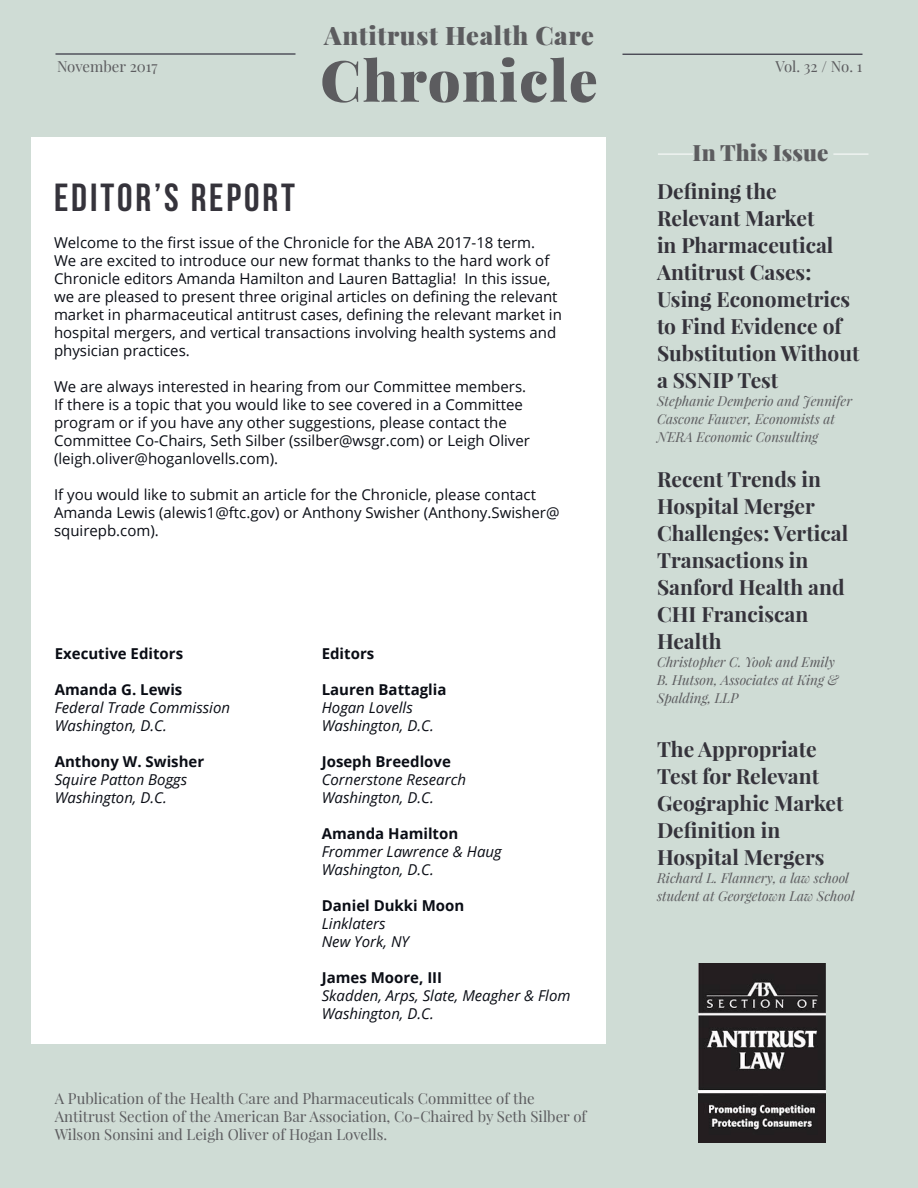
<style>
.page{position:relative;width:918px;height:1188px;background:#fff}
.page>*{position:absolute;margin:0;border:0;box-sizing:border-box;transform-origin:0 0}
.t1{font:900 57px "Playfair Display";letter-spacing:.025em;color:#5c5c5f}
.t2{font:700 39px "Bebas Neue";letter-spacing:.075em;color:#35333b}
.t3{font:900 25.5px "Playfair Display";letter-spacing:.025em;color:#5c5c5f}
.t4{font:900 22.5px "Playfair Display";color:#5c5c5f}
.t5{font:700 21px/27px "Playfair Display";color:#35333b}
.t6{font:15px/18px "Open Sans";color:#0a0d15}
.t7{font:italic 15px "Open Sans";color:#0a0d15}
.t8{font:15px/18px "Playfair Display";color:#5c5c5f}
.t9{font:700 15px "Open Sans";color:#0a0d15}
.t10{font:italic 13.5px/18px "Playfair Display";color:#5c5c5f}
</style>
<div class="page">
<div style="left:0;top:1044px;width:918px;height:144px;background:#cfdcd5"></div>
<div style="left:0;top:0;width:918px;height:137px;background:#cfdcd5"></div>
<div style="left:606px;top:0;width:312px;height:1188px;background:#cfdcd5"></div>
<hr style="left:622px;top:54px;width:240px;height:1px;background:#130e20">
<hr style="left:56px;top:54px;width:240px;height:1px;background:#130e20">
<hr style="left:833px;top:154px;width:35px;height:1px;background:#fff">
<div style="left:0;top:0;width:31px;height:1188px;background:#cfdcd5"></div>
<img style="left:699px;top:963px;width:126px;height:180px">
<hr style="left:658px;top:154px;width:35px;height:1px;background:#fff">
<p class="t3" style="left:324px;top:19px;width:271px">Antitrust Health Care</p>
<p class="t1" style="left:320px;top:44px;width:279px">Chronicle</p>
<p class="t8" style="left:57px;top:58px;width:102px">November 2017</p>
<p class="t8" style="left:775px;top:58px;width:89px">Vol. 32 / No. 1</p>
<p class="t2" style="left:54px;top:176px;width:243px">EDITOR’S REPORT</p>
<p class="t6" style="left:54px;top:233px;width:509px">Welcome to the first issue of the Chronicle for the ABA 2017-18 term.<br>We are excited to introduce our new format thanks to the hard work of Chronicle editors Amanda Hamilton and Lauren Battaglia! In this issue, we are pleased to present three original articles on defining the relevant market in pharmaceutical antitrust cases, defining the relevant market in hospital mergers, and vertical transactions involving health systems and physician practices.</p>
<p class="t6" style="left:54px;top:377px;width:477px">We are always interested in hearing from our Committee members.<br>If there is a topic that you would like to see covered in a Committee program or if you have any other suggestions, please contact the Committee Co-Chairs, Seth Silber (ssilber@wsgr.com) or Leigh Oliver (leigh.oliver@hoganlovells.com).</p>
<p class="t6" style="left:54px;top:485px;width:507px">If you would like to submit an article for the Chronicle, please contact<br>Amanda Lewis (alewis1@ftc.gov) or Anthony Swisher (Anthony.Swisher@ squirepb.com).</p>
<p class="t9" style="left:55px;top:643px;width:130px">Executive Editors</p>
<p class="t9" style="left:55px;top:679px;width:129px">Amanda G. Lewis</p>
<p class="t7" style="left:55px;top:698px;width:177px">Federal Trade Commission</p>
<p class="t7" style="left:55px;top:716px;width:114px">Washington, D.C.</p>
<p class="t9" style="left:55px;top:751px;width:151px">Anthony W. Swisher</p>
<p class="t7" style="left:55px;top:770px;width:134px">Squire Patton Boggs</p>
<p class="t7" style="left:55px;top:788px;width:114px">Washington, D.C.</p>
<p class="t9" style="left:322px;top:643px;width:54px">Editors</p>
<p class="t9" style="left:322px;top:679px;width:126px">Lauren Battaglia</p>
<p class="t7" style="left:322px;top:698px;width:93px">Hogan Lovells</p>
<p class="t7" style="left:322px;top:716px;width:114px">Washington, D.C.</p>
<p class="t9" style="left:322px;top:751px;width:131px">Joseph Breedlove</p>
<p class="t7" style="left:322px;top:770px;width:146px">Cornerstone Research</p>
<p class="t7" style="left:322px;top:788px;width:114px">Washington, D.C.</p>
<p class="t9" style="left:322px;top:823px;width:138px">Amanda Hamilton</p>
<p class="t7" style="left:322px;top:842px;width:181px">Frommer Lawrence &amp; Haug</p>
<p class="t7" style="left:322px;top:860px;width:114px">Washington, D.C.</p>
<p class="t9" style="left:322px;top:895px;width:144px">Daniel Dukki Moon</p>
<p class="t7" style="left:322px;top:914px;width:65px">Linklaters</p>
<p class="t7" style="left:322px;top:932px;width:89px">New York, NY</p>
<p class="t9" style="left:322px;top:967px;width:122px">James Moore, III</p>
<p class="t7" style="left:322px;top:986px;width:250px">Skadden, Arps, Slate, Meagher &amp; Flom</p>
<p class="t7" style="left:322px;top:1004px;width:114px">Washington, D.C.</p>
<p class="t8" style="left:55px;top:1089px;width:533px">A Publication of the Health Care and Pharmaceuticals Committee of the<br>Antitrust Section of the American Bar Association, Co-Chaired by Seth Silber of<br>Wilson Sonsini and Leigh Oliver of Hogan Lovells.</p>
<p class="t4" style="left:693px;top:138px;width:137px">In This Issue</p>
<p class="t5" style="left:657px;top:177px;width:204px">Defining the<br>Relevant Market<br>in Pharmaceutical<br>Antitrust Cases:<br>Using Econometrics to Find Evidence of<br>Substitution Without a SSNIP Test</p>
<p class="t10" style="left:657px;top:391px;width:197px">Stephanie Demperio and Jennifer<br>Cascone Fauver, Economists at<br>NERA Economic Consulting</p>
<p class="t5" style="left:657px;top:465px;width:193px">Recent Trends in<br>Hospital Merger<br>Challenges: Vertical<br>Transactions in<br>Sanford Health and<br>CHI Franciscan<br>Health</p>
<p class="t10" style="left:657px;top:652px;width:183px">Christopher C. Yook and Emily<br>B. Hutson, Associates at King &amp;<br>Spalding, LLP</p>
<p class="t5" style="left:657px;top:735px;width:188px">The Appropriate<br>Test for Relevant<br>Geographic Market<br>Definition in<br>Hospital Mergers</p>
<p class="t10" style="left:657px;top:868px;width:199px">Richard L. Flannery, a law school student at Georgetown Law School</p>
</div>
